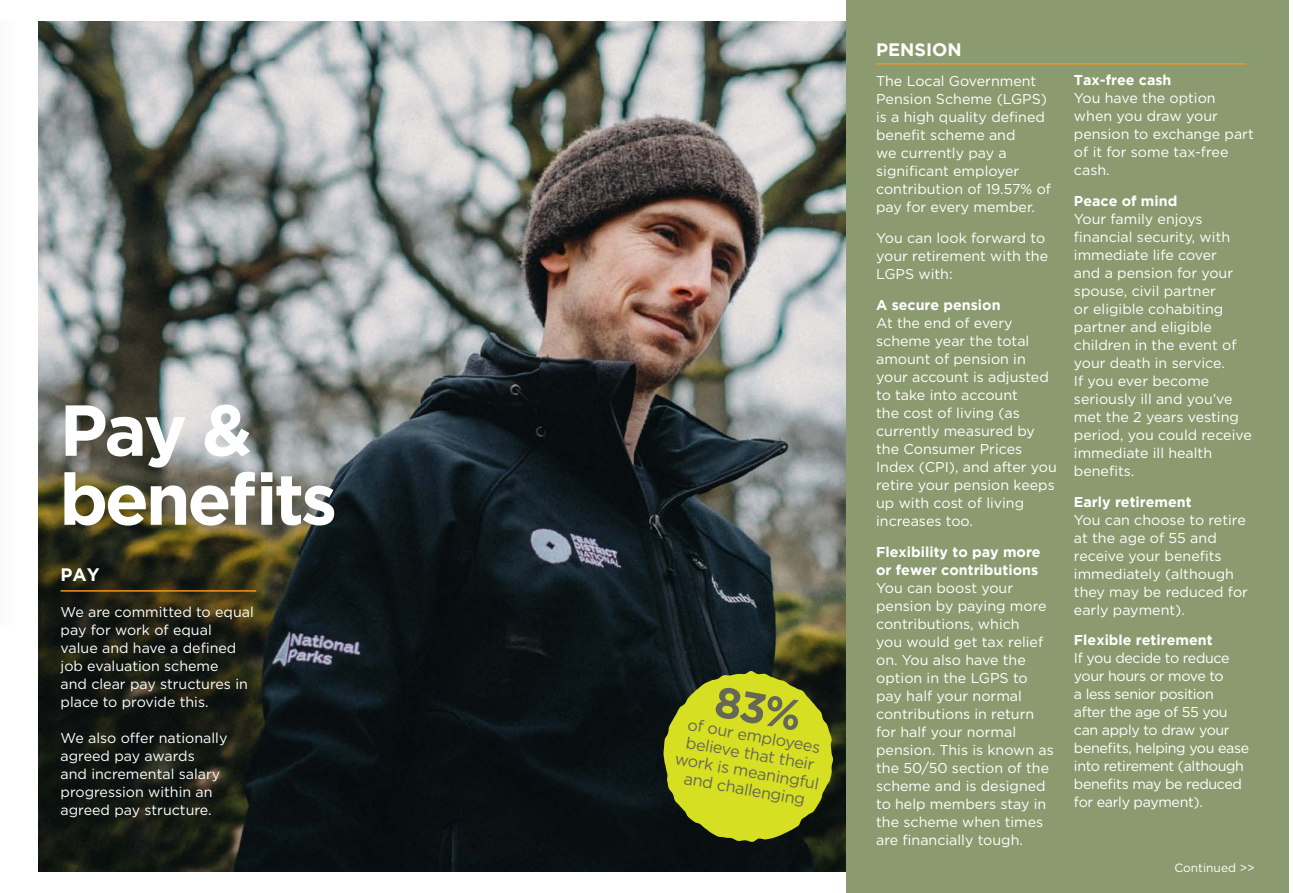
<style>
.page{position:relative;width:1293px;height:893px;background:#fff}
.page>*{position:absolute;margin:0;border:0;box-sizing:border-box;transform-origin:0 0}
.t1{font:700 72px/69px "Gotham";letter-spacing:-.045em;color:#fff}
.t2{font:700 18px "Gotham";color:#fff}
.t3{font:16.2px/18px "Gotham";color:#666857;text-align:center}
.t4{font:14.25px/18px "Gotham";color:#fff}
.t5{font:14.25px/18px "Gotham";letter-spacing:-.025em;color:#fff}
.t6{font:12px "Gotham";color:#fff}
.s1{font-weight:700}
</style>
<div class="page">
<img style="left:38px;top:21px;width:808px;height:851px">
<div style="left:846px;top:0;width:442px;height:893px;background:#8b9b6f"></div>
<hr style="left:876px;top:63px;width:370px;height:2px;background:#f7931d">
<hr style="left:61px;top:590px;width:195px;height:2px;background:#f7931d">
<svg style="left:663px;top:671px;width:170px;height:171px;background:#a7af1e"></svg>
<p class="t1" style="left:60px;top:394px;width:279px">Pay &amp; benefits</p>
<p class="t2" style="left:61px;top:564px;width:41px">PAY</p>
<p class="t4" style="left:61px;top:602px;width:195px">We are committed to equal pay for work of equal<br>value and have a defined job evaluation scheme<br>and clear pay structures in place to provide this.</p>
<p class="t4" style="left:61px;top:728px;width:168px">We also offer nationally agreed pay awards<br>and incremental salary progression within an agreed pay structure.</p>
<p class="t3" style="left:689px;top:715px;width:136px;rotate:10deg">of our employees</p>
<p class="t3" style="left:680px;top:731px;width:147px;rotate:10deg">believe that their work is meaningful and challenging</p>
<p class="t2" style="left:876px;top:39px;width:87px">PENSION</p>
<p class="t4" style="left:876px;top:72px;width:176px">The Local Government<br>Pension Scheme (LGPS) is a high quality defined benefit scheme and<br>we currently pay a significant employer contribution of 19.57% of pay for every member.</p>
<p class="t4" style="left:876px;top:229px;width:173px">You can look forward to your retirement with the<br>LGPS with:</p>
<p class="t4" style="left:876px;top:296px;width:182px"><span class="s1">A secure pension<br></span>At the end of every scheme year the total amount of pension in your account is adjusted to take into account<br>the cost of living (as currently measured by the Consumer Prices<br>Index (CPI), and after you retire your pension keeps up with cost of living increases too.</p>
<p class="t4" style="left:876px;top:542px;width:179px"><span class="s1">Flexibility to pay more or fewer contributions<br></span>You can boost your pension by paying more contributions, which<br>you would get tax relief on. You also have the option in the LGPS to pay half your normal contributions in return for half your normal pension. This is known as the 50/50 section of the scheme and is designed to help members stay in the scheme when times are financially tough.</p>
<p class="t4" style="left:1074px;top:71px;width:181px"><span class="s1">Tax-free cash<br></span>You have the option when you draw your pension to exchange part of it for some tax-free cash.</p>
<p class="t4" style="left:1074px;top:191px;width:179px"><span class="s1">Peace of mind<br></span>Your family enjoys financial security, with immediate life cover<br>and a pension for your spouse, civil partner<br>or eligible cohabiting partner and eligible children in the event of your death in service.<br>If you ever become seriously ill and you’ve met the 2 years vesting period, you could receive immediate ill health benefits.</p>
<p class="t4" style="left:1074px;top:492px;width:175px"><span class="s1">Early retirement<br></span>You can choose to retire at the age of 55 and receive your benefits immediately (although they may be reduced for early payment).</p>
<p class="t5" style="left:1074px;top:631px;width:177px"><span class="s1">Flexible retirement<br></span>If you decide to reduce your hours or move to<br>a less senior position<br>after the age of 55 you can apply to draw your benefits, helping you ease into retirement (although benefits may be reduced for early payment).</p>
<p class="t6" style="left:1174px;top:860px;width:82px">Continued &gt;&gt;</p>
</div>
